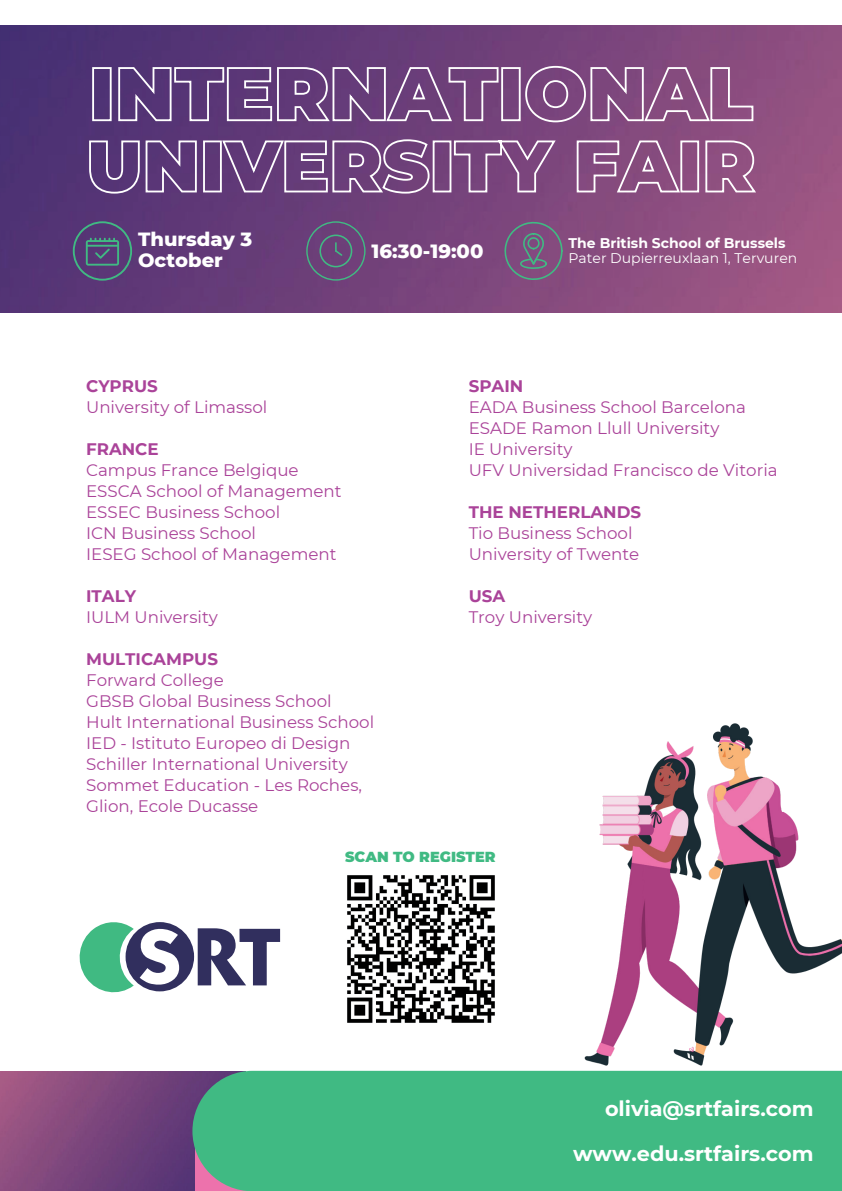
<style>
.page{position:relative;width:842px;height:1191px;background:#fff}
.page>*{position:absolute;margin:0;border:0;box-sizing:border-box;transform-origin:0 0}
.t1{font:700 20.8px/45px "Montserrat";color:#fff;text-align:right}
.t2{font:800 19.6px "Montserrat";color:#fff}
.t3{font:800 19.5px/21.1px "Montserrat";color:#fff}
.t4{font:16.7px/21px "Montserrat";color:#aa4399}
.t5{font:700 16.7px "Montserrat";color:#aa4399}
.t6{font:900 14.5px "Montserrat";color:#40ba83}
.t7{font:14px "Montserrat";color:#fff}
.t8{font:700 14px "Montserrat";color:#fff}
</style>
<div class="page">
<img style="left:0;top:25px;width:842px;height:287px">
<img style="left:0;top:1071px;width:192px;height:119px">
<img style="left:584px;top:723px;width:258px;height:343px">
<div style="left:192px;top:1070px;width:650px;height:120px;background:#40ba83"></div>
<svg style="left:73px;top:221px;width:59px;height:59px;background:#534e78"></svg>
<svg style="left:306px;top:221px;width:59px;height:59px;background:#674e7a"></svg>
<svg style="left:504px;top:221px;width:59px;height:59px;background:#775a7e"></svg>
<img style="left:347px;top:875px;width:148px;height:148px">
<svg style="left:91px;top:65px;width:663px;height:58px;background:#80598b"></svg>
<svg style="left:88px;top:138px;width:469px;height:56px;background:#7e5a8d"></svg>
<svg style="left:576px;top:139px;width:182px;height:54px;background:#9c6993"></svg>
<svg style="left:79px;top:922px;width:201px;height:71px"></svg>
<p class="t3" style="left:138px;top:228px;width:116px">Thursday 3<br>October</p>
<p class="t2" style="left:372px;top:236px;width:113px">16:30-19:00</p>
<p class="t8" style="left:569px;top:233px;width:218px">The British School of Brussels</p>
<p class="t7" style="left:569px;top:248px;width:230px">Pater Dupierreuxlaan 1, Tervuren</p>
<p class="t5" style="left:86px;top:373px;width:73px">CYPRUS</p>
<p class="t4" style="left:86px;top:395px;width:183px">University of Limassol</p>
<p class="t5" style="left:86px;top:436px;width:74px">FRANCE</p>
<p class="t4" style="left:86px;top:458px;width:257px">Campus France Belgique<br>ESSCA School of Management<br>ESSEC Business School<br>ICN Business School<br>IESEG School of Management</p>
<p class="t5" style="left:86px;top:583px;width:51px">ITALY</p>
<p class="t4" style="left:86px;top:605px;width:133px">IULM University</p>
<p class="t5" style="left:86px;top:646px;width:133px">MULTICAMPUS</p>
<p class="t4" style="left:86px;top:668px;width:290px">Forward College<br>GBSB Global Business School<br>Hult International Business School<br>IED - Istituto Europeo di Design<br>Schiller International University<br>Sommet Education - Les Roches,<br>Glion, Ecole Ducasse</p>
<p class="t5" style="left:469px;top:373px;width:56px">SPAIN</p>
<p class="t4" style="left:469px;top:395px;width:310px">EADA Business School Barcelona<br>ESADE Ramon Llull University<br>IE University<br>UFV Universidad Francisco de Vitoria</p>
<p class="t5" style="left:469px;top:499px;width:174px">THE NETHERLANDS</p>
<p class="t4" style="left:469px;top:521px;width:172px">Tio Business School<br>University of Twente</p>
<p class="t5" style="left:469px;top:583px;width:38px">USA</p>
<p class="t4" style="left:469px;top:605px;width:125px">Troy University</p>
<p class="t6" style="left:345px;top:845px;width:152px">SCAN TO REGISTER</p>
<p class="t1" style="left:573px;top:1085px;width:242px">olivia@srtfairs.com www.edu.srtfairs.com</p>
</div>
